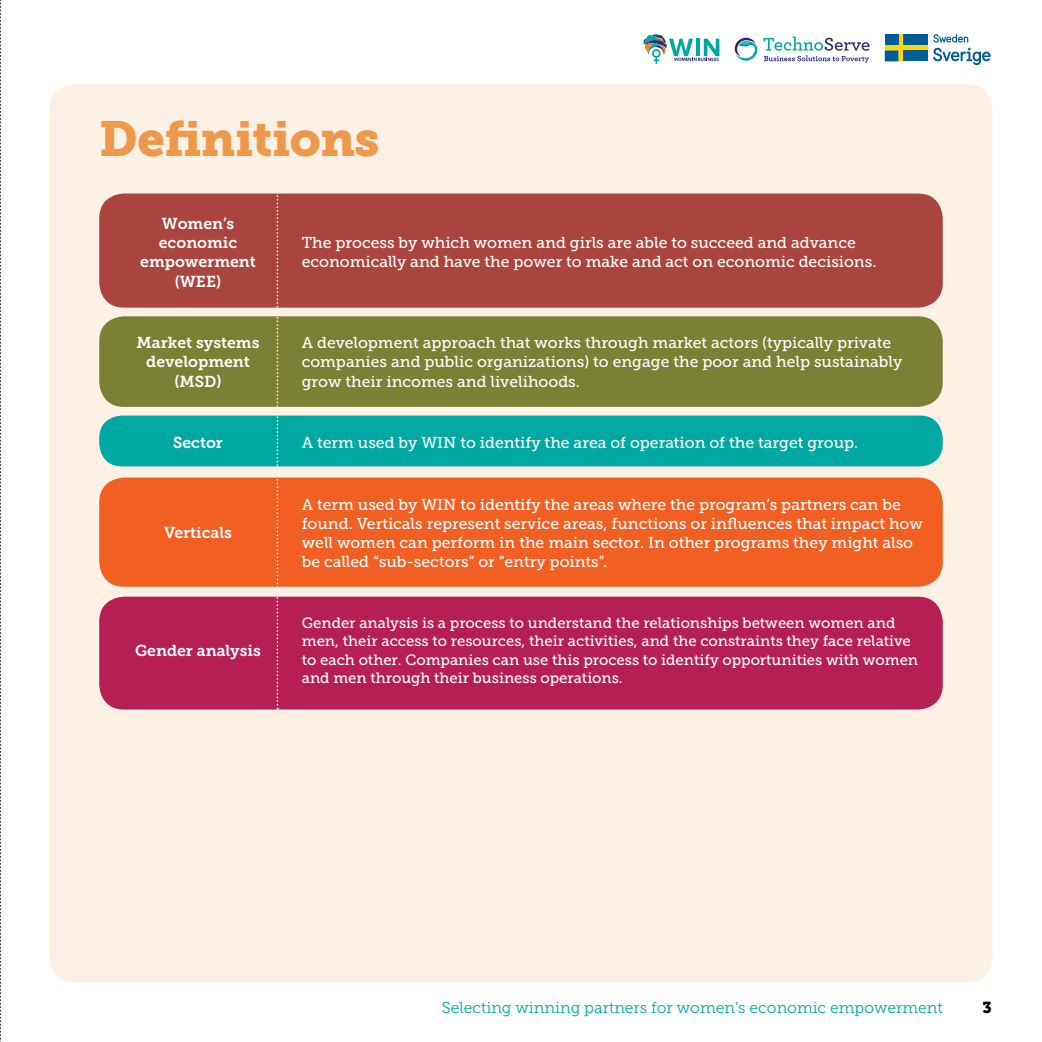
<style>
.page{position:relative;width:1042px;height:1042px;background:#fff}
.page>*{position:absolute;margin:0;border:0;box-sizing:border-box;transform-origin:0 0}
.t1{font:49px "Museo Slab 900";letter-spacing:-.01em;color:#ee984a}
.t2{font:15.75px/19.2px "Museo Slab 500";color:#fff}
.t3{font:15.75px/19.2px "Museo Slab 700";color:#fff;text-align:center}
.t4{font:15.75px "Museo Slab 300";color:#00a8a4}
.t5{font:15.75px "Museo Slab 900";color:#000}
.t6{font:14.88px/18.4px "Museo Slab 500";color:#fff}
</style>
<div class="page">
<svg style="left:885px;top:34px;width:105px;height:31px"></svg>
<svg style="left:734px;top:38px;width:23px;height:23px"></svg>
<svg style="left:763px;top:37px;width:106px;height:26px"></svg>
<svg style="left:643px;top:34px;width:76px;height:30px"></svg>
<svg style="left:0;top:0;width:1px;height:1042px"></svg>
<div style="left:50px;top:84px;width:942px;height:898px;background:#fdf1e6;border-radius:25px"></div>
<div style="left:99px;top:193px;width:844px;height:115px;background:#a9453e;border-radius:25px"></div>
<div style="left:99px;top:316px;width:844px;height:91px;background:#7b8134;border-radius:25px"></div>
<div style="left:99px;top:597px;width:844px;height:112px;background:#b51f54;border-radius:25px"></div>
<div style="left:99px;top:477px;width:844px;height:110px;background:#f15f22;border-radius:25px"></div>
<div style="left:99px;top:415px;width:844px;height:51px;background:#00a8a4;border-radius:23px"></div>
<svg style="left:276px;top:193px;width:2px;height:516px"></svg>
<h1 class="t1" style="left:99px;top:110px;width:282px">Definitions</h1>
<p class="t3" style="left:140px;top:214px;width:117px">Women’s economic empowerment (WEE)</p>
<p class="t2" style="left:302px;top:233px;width:576px">The process by which women and girls are able to succeed and advance economically and have the power to make and act on economic decisions.</p>
<p class="t3" style="left:137px;top:333px;width:124px">Market systems development (MSD)</p>
<p class="t2" style="left:302px;top:333px;width:602px">A development approach that works through market actors (typically private companies and public organizations) to engage the poor and help sustainably grow their incomes and livelihoods.</p>
<p class="t3" style="left:173px;top:433px;width:51px">Sector</p>
<p class="t2" style="left:302px;top:433px;width:558px">A term used by WIN to identify the area of operation of the target group.</p>
<p class="t3" style="left:164px;top:523px;width:69px">Verticals</p>
<p class="t3" style="left:135px;top:641px;width:127px">Gender analysis</p>
<p class="t2" style="left:302px;top:494px;width:622px">A term used by WIN to identify the areas where the program’s partners can be found. Verticals represent service areas, functions or influences that impact how well women can perform in the main sector. In other programs they might also be called “sub-sectors” or “entry points”.</p>
<p class="t6" style="left:302px;top:614px;width:618px">Gender analysis is a process to understand the relationships between women and men, their access to resources, their activities, and the constraints they face relative to each other. Companies can use this process to identify opportunities with women and men through their business operations.</p>
<p class="t4" style="left:442px;top:999px;width:502px">Selecting winning partners for women’s economic empowerment</p>
<p class="t5" style="left:982px;top:998px;width:11px">3</p>
</div>
